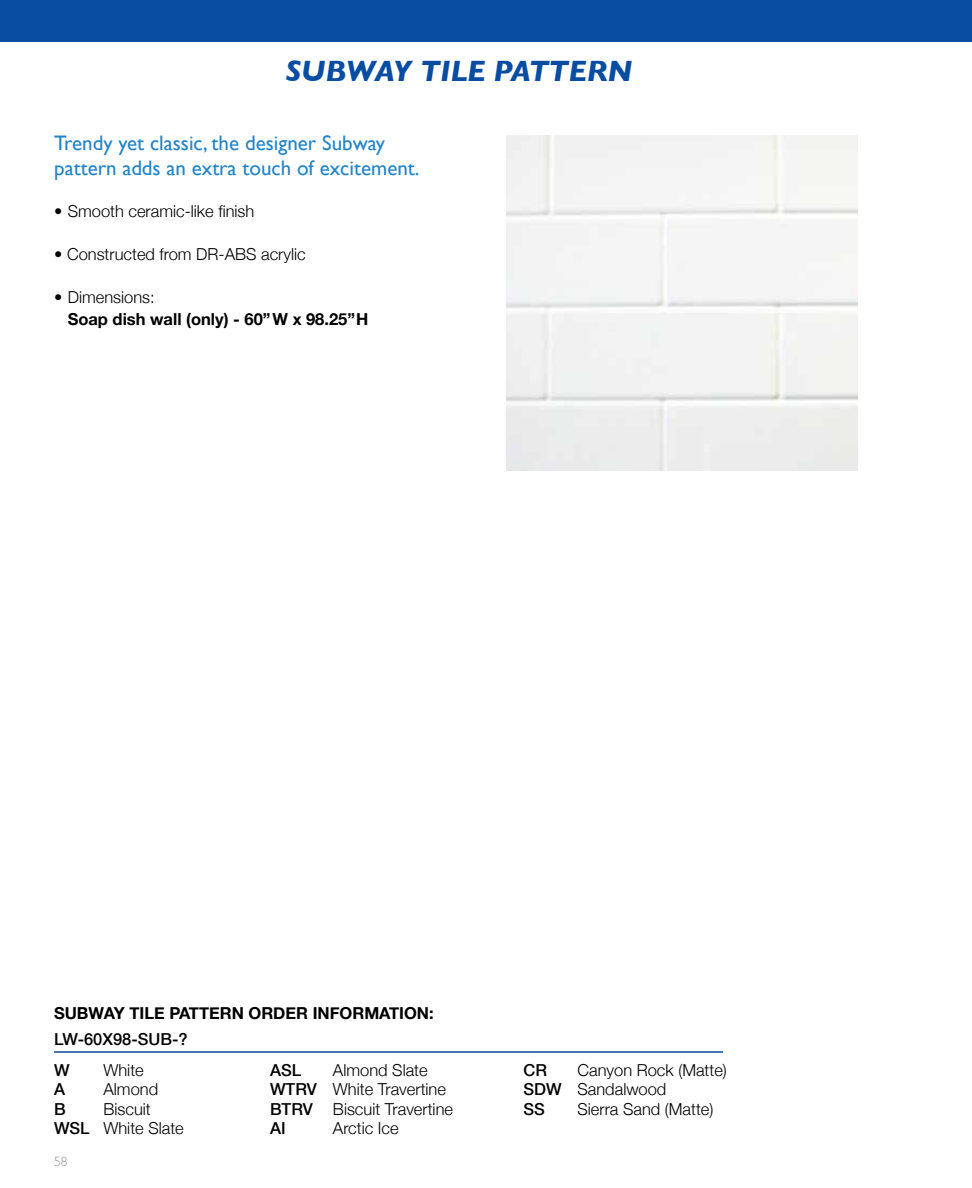
<style>
.page{position:relative;width:972px;height:1188px;background:#fff}
.page>*{position:absolute;margin:0;border:0;box-sizing:border-box;transform-origin:0 0}
.t1{font:italic 700 30px "Gill Sans";letter-spacing:-.01em;color:#084da1}
.t2{font:21px/25.2px "Gill Sans";color:#2484c6}
.t3{font:300 16.5px "Helvetica Neue";color:#000}
.t4{font:700 16.5px "Helvetica Neue";color:#000}
.t5{font:500 16.5px/31px "Helvetica Neue";color:#000}
.t6{font:300 13.5px "Gill Sans";color:#939598}
.s1{font-weight:500}
</style>
<div class="page">
<div style="left:0;top:0;width:972px;height:42px;background:#084da1"></div>
<hr style="left:54px;top:1051px;width:669px;height:2px;background:#084da1">
<h1 class="t1" style="left:286px;top:53px;width:348px">SUBWAY TILE PATTERN</h1>
<p class="t2" style="left:54px;top:130px;width:367px">Trendy yet classic, the designer Subway pattern adds an extra touch of excitement.</p>
<p class="t3" style="left:54px;top:198px;width:202px">• Smooth ceramic-like finish</p>
<p class="t3" style="left:54px;top:241px;width:253px">• Constructed from DR-ABS acrylic</p>
<p class="t3" style="left:54px;top:284px;width:102px">• Dimensions:</p>
<p class="t4" style="left:68px;top:305px;width:302px">Soap dish wall (only) - 60”W x 98.25”H</p>
<p class="t4" style="left:54px;top:998px;width:381px">SUBWAY TILE PATTERN ORDER INFORMATION:</p>
<p class="t5" style="left:54px;top:1023px;width:135px">LW-60X98-SUB-?<br>W</p>
<p class="t3" style="left:104px;top:1057px;width:42px">White</p>
<p class="t5" style="left:270px;top:1054px;width:33px">ASL</p>
<p class="t3" style="left:333px;top:1057px;width:96px">Almond Slate</p>
<p class="t5" style="left:523px;top:1054px;width:25px">CR</p>
<p class="t3" style="left:577px;top:1057px;width:151px">Canyon Rock (Matte)</p>
<p class="t5" style="left:54px;top:1073px;width:13px">A</p>
<p class="t3" style="left:104px;top:1076px;width:56px">Almond</p>
<p class="t3" style="left:270px;top:1076px;width:178px"><span class="s1">WTRV</span> White Travertine</p>
<p class="t3" style="left:523px;top:1076px;width:144px"><span class="s1">SDW</span> Sandalwood</p>
<p class="t5" style="left:54px;top:1093px;width:13px">B</p>
<p class="t3" style="left:104px;top:1096px;width:49px">Biscuit</p>
<p class="t3" style="left:270px;top:1096px;width:185px"><span class="s1">BTRV</span> Biscuit Travertine</p>
<p class="t5" style="left:523px;top:1093px;width:23px">SS</p>
<p class="t3" style="left:577px;top:1096px;width:138px">Sierra Sand (Matte)</p>
<p class="t3" style="left:54px;top:1115px;width:131px"><span class="s1">WSL</span> White Slate</p>
<p class="t5" style="left:270px;top:1112px;width:17px">AI</p>
<p class="t3" style="left:333px;top:1115px;width:67px">Arctic Ice</p>
<p class="t6" style="left:54px;top:1151px;width:15px">58</p>
</div>
